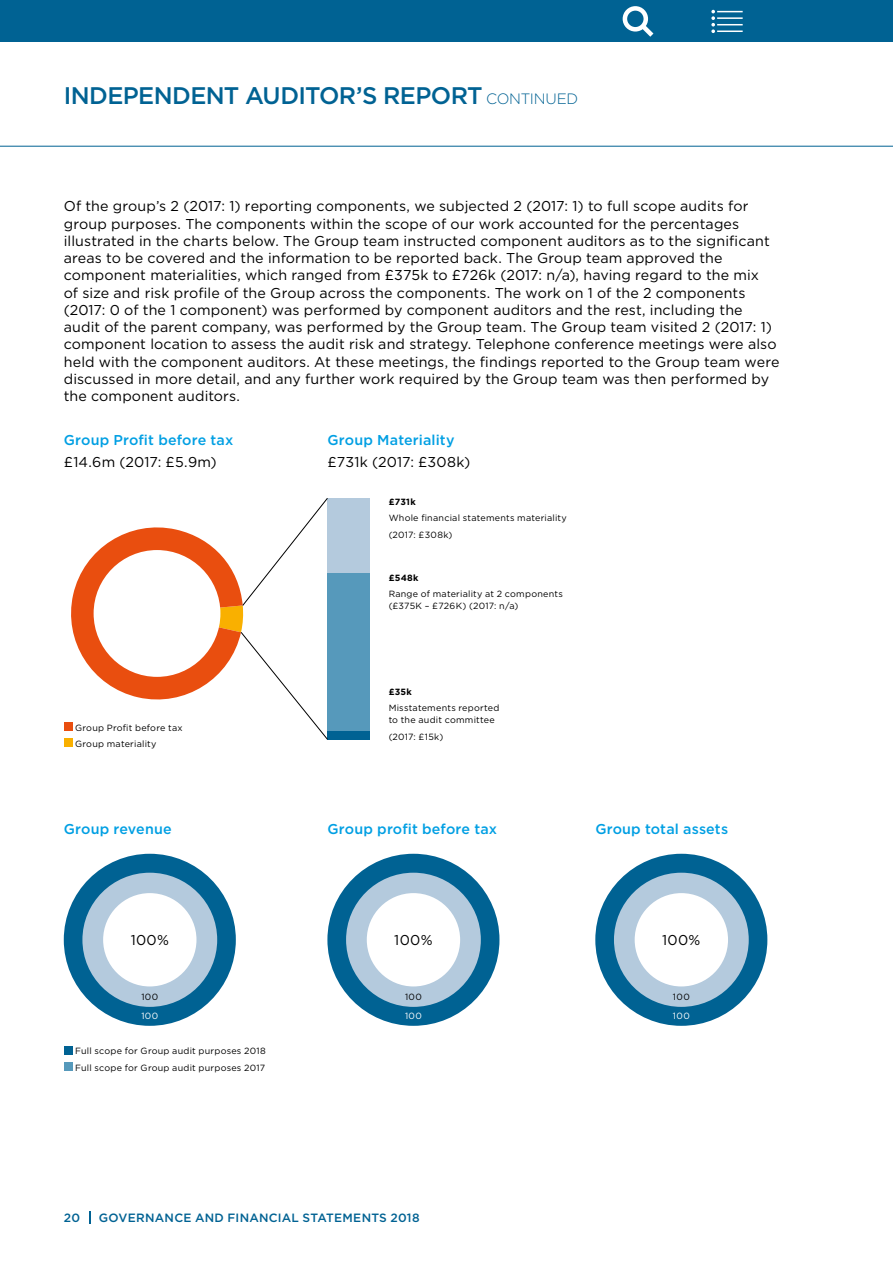
<style>
.page{position:relative;width:893px;height:1263px;background:#fff}
.page>*{position:absolute;margin:0;border:0;box-sizing:border-box;transform-origin:0 0}
.t1{font:500 24px "Gotham";letter-spacing:-.025em;color:#006293}
.t2{font:14.25px/17.2px "Gotham";letter-spacing:.01em;color:#000}
.t3{font:500 14.25px "Gotham";letter-spacing:.01em;color:#009fe3}
.t4{font:500 12px "Gotham";letter-spacing:.02em;color:#006293}
.t5{font:9px/16.2px "Gotham";letter-spacing:.025em;color:#000}
.t6{font:700 9px "Gotham";letter-spacing:.03em;color:#000}
.t7{font:9px "Gotham";letter-spacing:.04em;color:#fff}
.s1{font-weight:300;font-size:15px}
</style>
<div class="page">
<hr style="left:0;top:146px;width:893px;height:1px;background:#006293">
<svg style="left:89px;top:1211px;width:1px;height:13px"></svg>
<div style="left:0;top:0;width:893px;height:42px;background:#006293"></div>
<svg style="left:711px;top:10px;width:32px;height:23px"></svg>
<div style="left:623px;top:6px;width:25px;height:26px;border:4px solid #fff;border-radius:50%"></div>
<svg style="left:637px;top:20px;width:17px;height:17px"></svg>
<div style="left:64px;top:854px;width:172px;height:172px;background:#006293;border-radius:50%"></div>
<div style="left:327px;top:854px;width:172px;height:172px;background:#006293;border-radius:50%"></div>
<div style="left:595px;top:854px;width:172px;height:172px;background:#006293;border-radius:50%"></div>
<div style="left:82px;top:873px;width:135px;height:134px;background:#b4cadd;border-radius:50%"></div>
<div style="left:346px;top:873px;width:135px;height:134px;background:#b4cadd;border-radius:50%"></div>
<div style="left:614px;top:873px;width:135px;height:134px;background:#b4cadd;border-radius:50%"></div>
<div style="left:103px;top:893px;width:93px;height:93px;background:#fff;border-radius:50%"></div>
<div style="left:367px;top:893px;width:93px;height:93px;background:#fff;border-radius:50%"></div>
<div style="left:635px;top:893px;width:93px;height:93px;background:#fff;border-radius:50%"></div>
<div style="left:327px;top:730px;width:43px;height:9px;background:#006293"></div>
<div style="left:327px;top:559px;width:43px;height:172px;background:#5699bb"></div>
<div style="left:327px;top:498px;width:43px;height:75px;background:#b4cadd"></div>
<svg style="left:71px;top:498px;width:257px;height:242px"></svg>
<div style="left:64px;top:722px;width:8px;height:9px;background:#e94e0f"></div>
<div style="left:64px;top:738px;width:8px;height:9px;background:#f9b000"></div>
<div style="left:64px;top:1046px;width:8px;height:8px;background:#006293"></div>
<div style="left:64px;top:1062px;width:8px;height:9px;background:#5699bb"></div>
<h1 class="t1" style="left:64px;top:80px;width:516px">INDEPENDENT AUDITOR’S REPORT <span class="s1">CONTINUED</span></h1>
<p class="t2" style="left:64px;top:197px;width:717px">Of the group’s 2 (2017: 1) reporting components, we subjected 2 (2017: 1) to full scope audits for group purposes. The components within the scope of our work accounted for the percentages illustrated in the charts below. The Group team instructed component auditors as to the significant areas to be covered and the information to be reported back. The Group team approved the component materialities, which ranged from £375k to £726k (2017: n/a), having regard to the mix<br>of size and risk profile of the Group across the components. The work on 1 of the 2 components (2017: 0 of the 1 component) was performed by component auditors and the rest, including the audit of the parent company, was performed by the Group team. The Group team visited 2 (2017: 1) component location to assess the audit risk and strategy. Telephone conference meetings were also held with the component auditors. At these meetings, the findings reported to the Group team were discussed in more detail, and any further work required by the Group team was then performed by the component auditors.</p>
<p class="t3" style="left:64px;top:431px;width:171px">Group Profit before tax</p>
<p class="t2" style="left:64px;top:453px;width:154px">£14.6m (2017: £5.9m)</p>
<p class="t3" style="left:327px;top:431px;width:129px">Group Materiality</p>
<p class="t2" style="left:327px;top:453px;width:144px">£731k (2017: £308k)</p>
<p class="t6" style="left:389px;top:496px;width:29px">£731k</p>
<p class="t5" style="left:389px;top:510px;width:180px">Whole financial statements materiality (2017: £308k)</p>
<p class="t6" style="left:389px;top:572px;width:31px">£548k</p>
<p class="t5" style="left:389px;top:588px;width:176px;line-height:12px">Range of materiality at 2 components (£375K – £726K) (2017: n/a)</p>
<p class="t5" style="left:75px;top:719px;width:109px">Group Profit before tax<br>Group materiality</p>
<p class="t6" style="left:389px;top:686px;width:25px">£35k</p>
<p class="t5" style="left:389px;top:702px;width:112px;line-height:12px">Misstatements reported to the audit committee</p>
<p class="t5" style="left:389px;top:728px;width:56px">(2017: £15k)</p>
<p class="t3" style="left:64px;top:819px;width:109px">Group revenue</p>
<p class="t3" style="left:327px;top:819px;width:171px">Group profit before tax</p>
<p class="t3" style="left:595px;top:819px;width:134px">Group total assets</p>
<p class="t2" style="left:131px;top:931px;width:40px">100%</p>
<p class="t2" style="left:394px;top:931px;width:40px">100%</p>
<p class="t2" style="left:662px;top:931px;width:40px">100%</p>
<p class="t5" style="left:141px;top:988px;width:18px">100</p>
<p class="t5" style="left:405px;top:988px;width:18px">100</p>
<p class="t5" style="left:673px;top:988px;width:18px">100</p>
<p class="t7" style="left:141px;top:1010px;width:18px">100</p>
<p class="t7" style="left:405px;top:1010px;width:18px">100</p>
<p class="t7" style="left:673px;top:1010px;width:18px">100</p>
<p class="t5" style="left:75px;top:1043px;width:192px">Full scope for Group audit purposes 2018<br>Full scope for Group audit purposes 2017</p>
<p class="t4" style="left:64px;top:1210px;width:18px">20</p>
<p class="t4" style="left:99px;top:1210px;width:322px">GOVERNANCE AND FINANCIAL STATEMENTS 2018</p>
</div>
